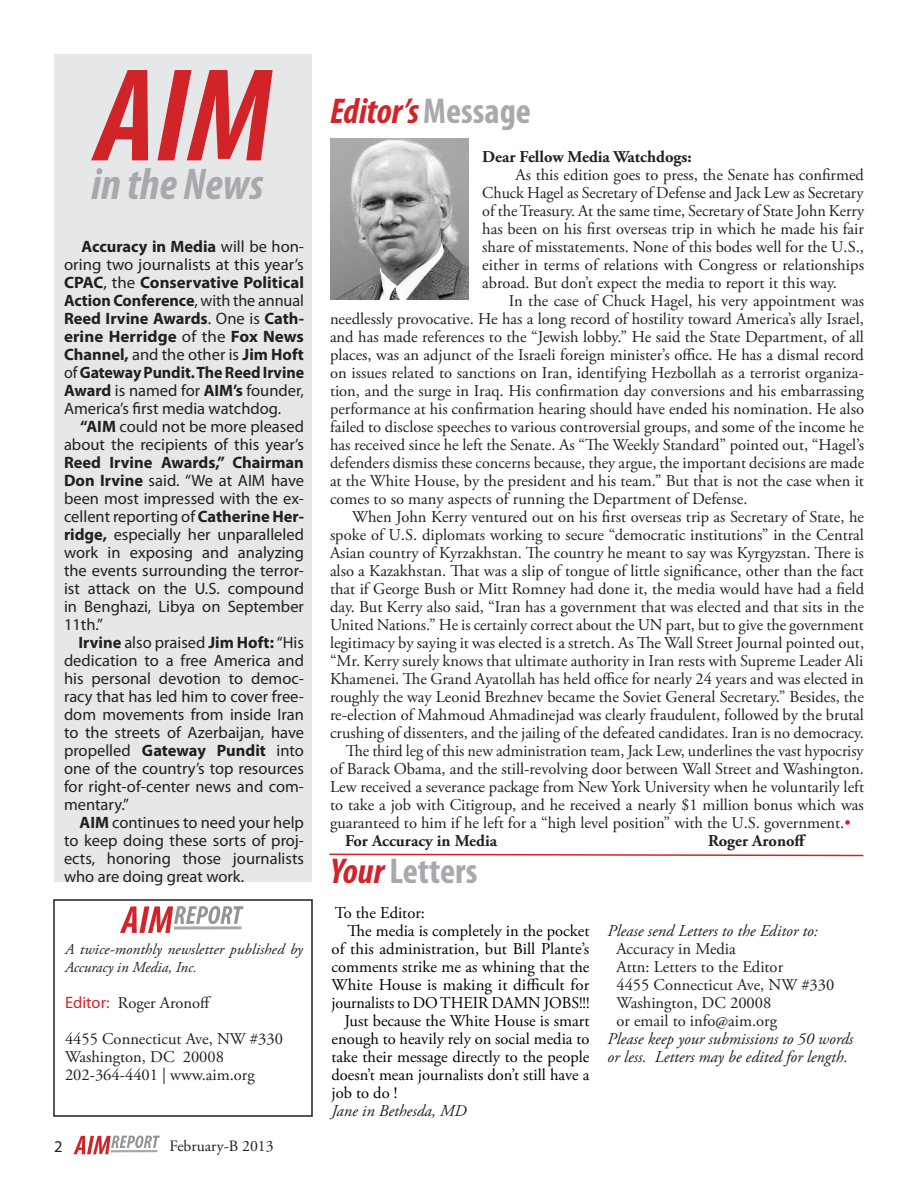
<style>
.page{position:relative;width:918px;height:1188px;background:#fff}
.page>*{position:absolute;margin:0;border:0;box-sizing:border-box;transform-origin:0 0}
.t1{font:italic 700 condensed 44.7px "Myriad Pro";color:#a8a9ad}
.t2{font:italic 700 condensed 36px "Myriad Pro";color:#d1232a}
.t3{font:700 condensed 36px "Myriad Pro";color:#a8a9ad}
.Subhead{font:16.5px/18px "Adobe Garamond Pro";color:#231f20;text-align:justify}
.Subhead-2{font:16.5px/18px "Myriad Pro";color:#231f20;text-align:justify}
.Letter_Attribution{font:16.5px/18px "Adobe Garamond Pro";color:#000;text-align:justify}
.Sidebar{font:700 16.5px/18px "Myriad Pro";letter-spacing:-.005em;color:#231f20;text-align:justify}
.indented_paragraph{font:16.5px "Adobe Garamond Pro";color:#231f20}
.Letter{font:italic 16.5px "Adobe Garamond Pro";color:#231f20}
.Letter_Attribution-2{font:italic 16.5px "Adobe Garamond Pro";color:#231f20}
.Body{font:700 16.5px "Adobe Garamond Pro";color:#231f20}
.Subhead-3{font:700 16.5px "Adobe Garamond Pro";color:#231f20}
.t4{font:15.75px "Adobe Garamond Pro";color:#231f20}
.Subhead-4{font:italic 15px/18px "Adobe Garamond Pro";letter-spacing:.005em;color:#231f20}
.Subhead-5{font:15px "Adobe Garamond Pro";color:#231f20}
.s1{font-weight:400}
.s2{font-weight:700}
.s3{font-family:"Myriad Pro";color:#d1232a}
.s4{font-style:normal;color:#a8a9ad}
.s5{color:#cd2026}
.s6{font-style:italic;color:#d1232a}
</style>
<div class="page">
<img style="left:330px;top:138px;width:139px;height:162px">
<svg style="left:74px;top:1135px;width:86px;height:19px"></svg>
<hr style="left:111px;top:1150px;width:46px;height:2px;background:#a8a9ad">
<div style="left:53px;top:899px;width:260px;height:218px;border:2px solid #231f20"></div>
<div style="left:54px;top:54px;width:258px;height:828px;background:#e6e7e9"></div>
<svg style="left:91px;top:70px;width:57px;height:90px"></svg>
<svg style="left:157px;top:70px;width:116px;height:90px"></svg>
<svg style="left:120px;top:906px;width:124px;height:27px"></svg>
<svg style="left:329px;top:853px;width:535px;height:4px"></svg>
<svg style="left:174px;top:926px;width:67px;height:4px"></svg>
<h1 class="t1" style="left:91px;top:156px;width:174px">in the News</h1>
<p class="Sidebar" style="left:64px;top:237px;width:242px;text-indent:18px">Accuracy in Media <span class="s1">will be hon&shy;oring two journalists at this year’s </span>CPAC<span class="s1">, the</span> Conservative Political Action Conference<span class="s1">, with the annual </span>Reed Irvine Awards<span class="s1">. One is</span> Cath&shy;erine Herridge <span class="s1">of the</span> Fox News Channel, <span class="s1">and the other is</span> Jim Hoft <span class="s1">of</span> Gateway Pundit. The Reed Irvine Award <span class="s1">is named for</span> AIM’s <span class="s1">founder, America’s first media watchdog.</span></p>
<p class="Subhead-2" style="left:64px;top:417px;width:242px;text-indent:16px"><span class="s2">“AIM</span> could not be more pleased about the recipients of this year’s <span class="s2">Reed Irvine Awards,” Chairman Don Irvine</span> said. “We at AIM have been most impressed with the ex&shy;cellent reporting of <span class="s2">Catherine Her&shy;ridge,</span> especially her unparalleled work in exposing and analyzing the events surrounding the terror&shy;ist attack on the U.S. compound in Benghazi, Libya on September 11th.”</p>
<p class="Subhead-2" style="left:64px;top:633px;width:242px;text-indent:15px"><span class="s2">Irvine</span> also praised <span class="s2">Jim Hoft:</span> “His dedication to a free America and his personal devotion to democ&shy;racy that has led him to cover free&shy;dom movements from inside Iran to the streets of Azerbaijan, have propelled <span class="s2">Gateway Pundit</span> into one of the country’s top resources for right-of-center news and com&shy;mentary.”</p>
<p class="Subhead-2" style="left:64px;top:813px;width:242px;text-indent:16px"><span class="s2">AIM</span> continues to need your help to keep doing these sorts of proj&shy;ects, honoring those journalists who are doing great work.</p>
<p class="Subhead-4" style="left:65px;top:941px;width:239px">A twice-monthly newsletter published by<br>Accuracy in Media, Inc.</p>
<p class="Subhead" style="left:65px;top:994px;width:148px"><span class="s3">Editor:</span> Roger Aronoff</p>
<p class="Subhead" style="left:65px;top:1030px;width:219px">4455 Connecticut Ave, NW #330</p>
<p class="Subhead" style="left:65px;top:1048px;width:160px">Washington, DC 20008</p>
<p class="Subhead" style="left:65px;top:1066px;width:191px">202-364-4401 | www.aim.org</p>
<p class="t4" style="left:169px;top:1137px;width:106px">February-B 2013</p>
<p class="Subhead-2" style="left:54px;top:1137px;width:10px">2</p>
<p class="Subhead-5" style="left:170px;top:1138px;width:75px">June-B 2011</p>
<p class="t2" style="left:330px;top:89px;width:202px">Editor’s<span class="s4">Message</span></p>
<p class="Subhead-3" style="left:482px;top:147px;width:211px">Dear Fellow Media Watchdogs:</p>
<p class="Subhead" style="left:482px;top:166px;width:383px;text-indent:33px">As this edition goes to press, the Senate has confirmed Chuck Hagel as Secretary of Defense and Jack Lew as Secretary of the Treasury. At the same time, Secretary of State John Kerry has been on his first overseas trip in which he made his fair share of misstatements. None of this bodes well for the U.S., either in terms of relations with Congress or relationships abroad. But don’t expect the media to report it this way.</p>
<p class="Subhead" style="left:330px;top:292px;width:536px;text-indent:179px">In the case of Chuck Hagel, his very appointment was needlessly provocative. He has a long record of hostility toward America’s ally Israel, and has made references to the “Jewish lobby.” He said the State Department, of all places, was an adjunct of the Israeli foreign minister’s office. He has a dismal record on issues related to sanctions on Iran, identifying Hezbollah as a terrorist organiza&shy;tion, and the surge in Iraq. His confirmation day conversions and his embarrassing performance at his confirmation hearing should have ended his nomination. He also failed to disclose speeches to various controversial groups, and some of the income he has received since he left the Senate. As “The Weekly Standard” pointed out, “Hagel’s defenders dismiss these concerns because, they argue, the important decisions are made at the White House, by the president and his team.” But that is not the case when it comes to so many aspects of running the Department of Defense.</p>
<p class="Subhead" style="left:330px;top:508px;width:536px;text-indent:22px">When John Kerry ventured out on his first overseas trip as Secretary of State, he spoke of U.S. diplomats working to secure “democratic institutions” in the Central Asian country of Kyrzakhstan. The country he meant to say was Kyrgyzstan. There is also a Kazakhstan. That was a slip of tongue of little significance, other than the fact that if George Bush or Mitt Romney had done it, the media would have had a field day. But Kerry also said, “Iran has a government that was elected and that sits in the United Nations.” He is certainly correct about the UN part, but to give the government legitimacy by saying it was elected is a stretch. As The Wall Street Journal pointed out, “Mr. Kerry surely knows that ultimate authority in Iran rests with Supreme Leader Ali Khamenei. The Grand Ayatollah has held office for nearly 24 years and was elected in roughly the way Leonid Brezhnev became the Soviet General Secretary.” Besides, the re-election of Mahmoud Ahmadinejad was clearly fraudulent, followed by the brutal crushing of dissenters, and the jailing of the defeated candidates. Iran is no democracy.</p>
<p class="Subhead" style="left:330px;top:742px;width:536px;text-indent:16px">The third leg of this new administration team, Jack Lew, underlines the vast hypocrisy of Barack Obama, and the still-revolving door between Wall Street and Washington.<br>Lew received a severance package from New York University when he voluntarily left to take a job with Citigroup, and he received a nearly $1 million bonus which was guaranteed to him if he left for a “high level position” with the U.S. government.<span class="s5">•</span></p>
<p class="Body" style="left:345px;top:831px;width:154px">For Accuracy in Media</p>
<p class="Body" style="left:708px;top:831px;width:100px">Roger Aronoff</p>
<p class="t3" style="left:330px;top:848px;width:149px"><span class="s6">Your</span> Letters</p>
<p class="Letter_Attribution" style="left:335px;top:904px;width:92px">To the Editor:</p>
<p class="Letter_Attribution" style="left:331px;top:922px;width:260px;text-indent:16px">The media is completely in the pocket of this administration, but Bill Plante’s comments strike me as whining that the White House is making it difficult for journalists to DO THEIR DAMN JOBS!!!</p>
<p class="Letter_Attribution" style="left:331px;top:1012px;width:260px;text-indent:13px">Just because the White House is smart enough to heavily rely on social media to take their message directly to the people doesn’t mean journalists don’t still have a job to do !</p>
<p class="Letter_Attribution-2" style="left:331px;top:1101px;width:137px">Jane in Bethesda, MD</p>
<p class="Letter_Attribution-2" style="left:607px;top:921px;width:212px">Please send Letters to the Editor to:</p>
<p class="indented_paragraph" style="left:616px;top:939px;width:121px">Accuracy in Media</p>
<p class="indented_paragraph" style="left:616px;top:957px;width:168px">Attn: Letters to the Editor</p>
<p class="indented_paragraph" style="left:616px;top:975px;width:219px">4455 Connecticut Ave, NW #330</p>
<p class="indented_paragraph" style="left:616px;top:993px;width:156px">Washington, DC 20008</p>
<p class="indented_paragraph" style="left:616px;top:1011px;width:162px">or email to info@aim.org</p>
<p class="Letter" style="left:607px;top:1029px;width:247px">Please keep your submissions to 50 words</p>
<p class="Letter" style="left:607px;top:1047px;width:242px">or less. Letters may be edited for length.</p>
</div>
